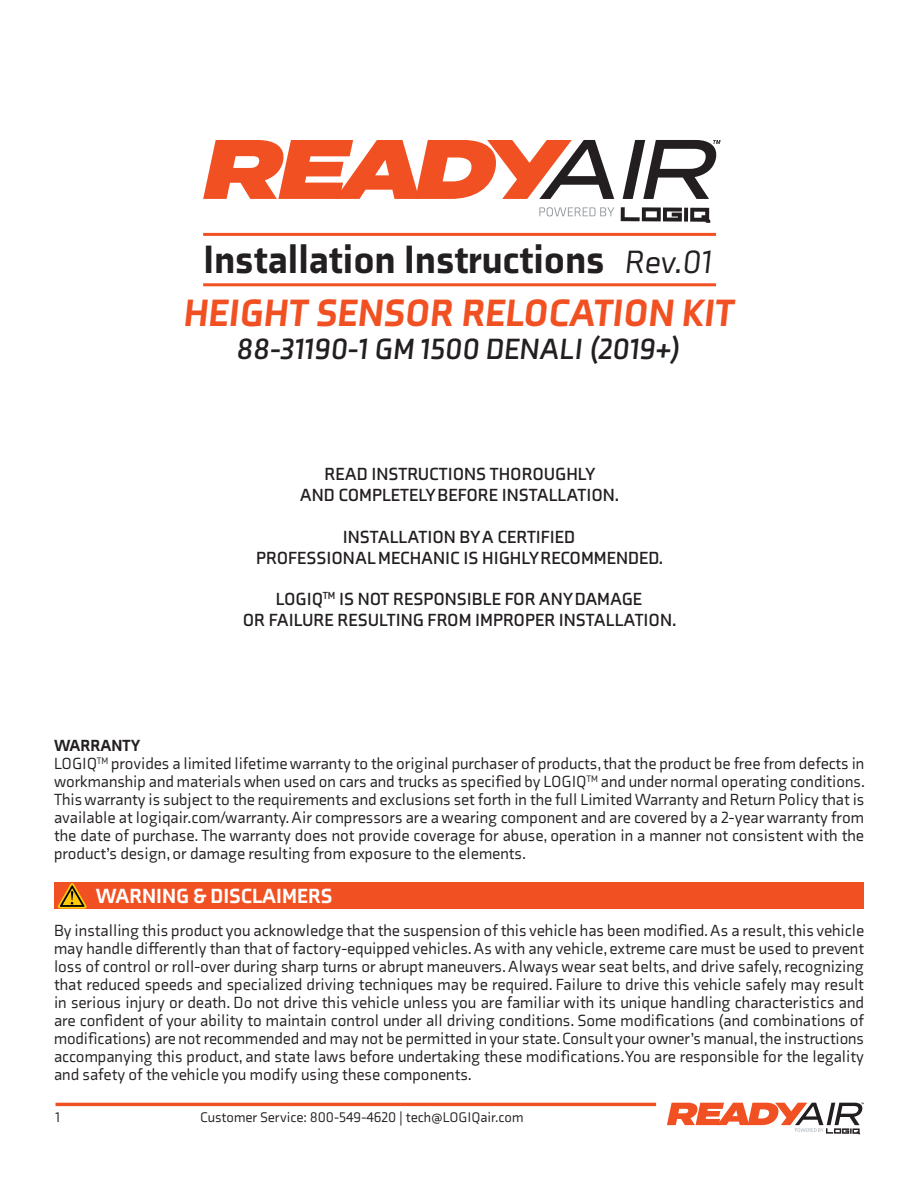
<style>
.page{position:relative;width:918px;height:1188px;background:#fff}
.page>*{position:absolute;margin:0;border:0;box-sizing:border-box;transform-origin:0 0}
.t1{font:900 40.5px "Axia";color:#231f20}
.t2{font:italic 900 39px "Axia";color:#f15122}
.t3{font:italic 700 30px "Axia";color:#231f20}
.t4{font:900 21px "Axia";color:#fff}
.t5{font:700 18px/21px "Axia";color:#231f20;text-align:center}
.t6{font:16.5px/18px "Axia";color:#231f20}
.t7{font:14.25px "Axia";color:#231f20}
.s1{font-weight:400;font-style:italic;font-size:33px}
.s2{font-weight:900}
</style>
<div class="page">
<hr style="left:56px;top:1103px;width:600px;height:3px;background:#f15122">
<svg style="left:667px;top:1103px;width:197px;height:31px"></svg>
<div style="left:54px;top:882px;width:810px;height:27px;background:#f15122"></div>
<svg style="left:57px;top:883px;width:30px;height:26px"></svg>
<svg style="left:539px;top:207px;width:75px;height:9px"></svg>
<svg style="left:621px;top:207px;width:61px;height:15px"></svg>
<svg style="left:684px;top:208px;width:4px;height:14px"></svg>
<svg style="left:690px;top:208px;width:20px;height:15px"></svg>
<svg style="left:203px;top:140px;width:411px;height:59px"></svg>
<svg style="left:623px;top:140px;width:98px;height:59px"></svg>
<hr style="left:203px;top:283px;width:513px;height:3px;background:#f15122">
<hr style="left:203px;top:233px;width:513px;height:3px;background:#f15122">
<h1 class="t1" style="left:203px;top:235px;width:510px">Installation Instructions <span class="s1">Rev.01</span></h1>
<h2 class="t2" style="left:183px;top:288px;width:552px">HEIGHT SENSOR RELOCATION KIT</h2>
<h3 class="t3" style="left:236px;top:331px;width:446px">88-31190-1 GM 1500 DENALI (2019+)</h3>
<p class="t5" style="left:300px;top:464px;width:321px">READ INSTRUCTIONS THOROUGHLY<br>AND COMPLETELY BEFORE INSTALLATION.</p>
<p class="t5" style="left:256px;top:526px;width:408px">INSTALLATION BY A CERTIFIED<br>PROFESSIONAL MECHANIC IS HIGHLY RECOMMENDED.</p>
<p class="t5" style="left:243px;top:588px;width:435px">LOGIQ<sup>TM</sup> IS NOT RESPONSIBLE FOR ANY DAMAGE<br>OR FAILURE RESULTING FROM IMPROPER INSTALLATION.</p>
<p class="t6" style="left:54px;top:737px;width:813px"><span class="s2">WARRANTY<br></span>LOGIQ<sup>TM</sup> provides a limited lifetime warranty to the original purchaser of products, that the product be free from defects in workmanship and materials when used on cars and trucks as specified by LOGIQ<sup>TM</sup> and under normal operating conditions.<br>This warranty is subject to the requirements and exclusions set forth in the full Limited Warranty and Return Policy that is available at logiqair.com/warranty. Air compressors are a wearing component and are covered by a 2-year warranty from the date of purchase. The warranty does not provide coverage for abuse, operation in a manner not consistent with the product’s design, or damage resulting from exposure to the elements.</p>
<p class="t4" style="left:96px;top:883px;width:238px">WARNING &amp; DISCLAIMERS</p>
<p class="t6" style="left:54px;top:921px;width:812px;text-align:justify">By installing this product you acknowledge that the suspension of this vehicle has been modified. As a result, this vehicle may handle differently than that of factory-equipped vehicles. As with any vehicle, extreme care must be used to prevent loss of control or roll-over during sharp turns or abrupt maneuvers. Always wear seat belts, and drive safely, recognizing that reduced speeds and specialized driving techniques may be required. Failure to drive this vehicle safely may result in serious injury or death. Do not drive this vehicle unless you are familiar with its unique handling characteristics and are confident of your ability to maintain control under all driving conditions. Some modifications (and combinations of modifications) are not recommended and may not be permitted in your state. Consult your owner’s manual, the instructions accompanying this product, and state laws before undertaking these modifications. You are responsible for the legality and safety of the vehicle you modify using these components.</p>
<p class="t7" style="left:56px;top:1108px;width:6px">1</p>
<p class="t7" style="left:200px;top:1108px;width:325px">Customer Service: 800-549-4620 | tech@LOGIQair.com</p>
</div>
